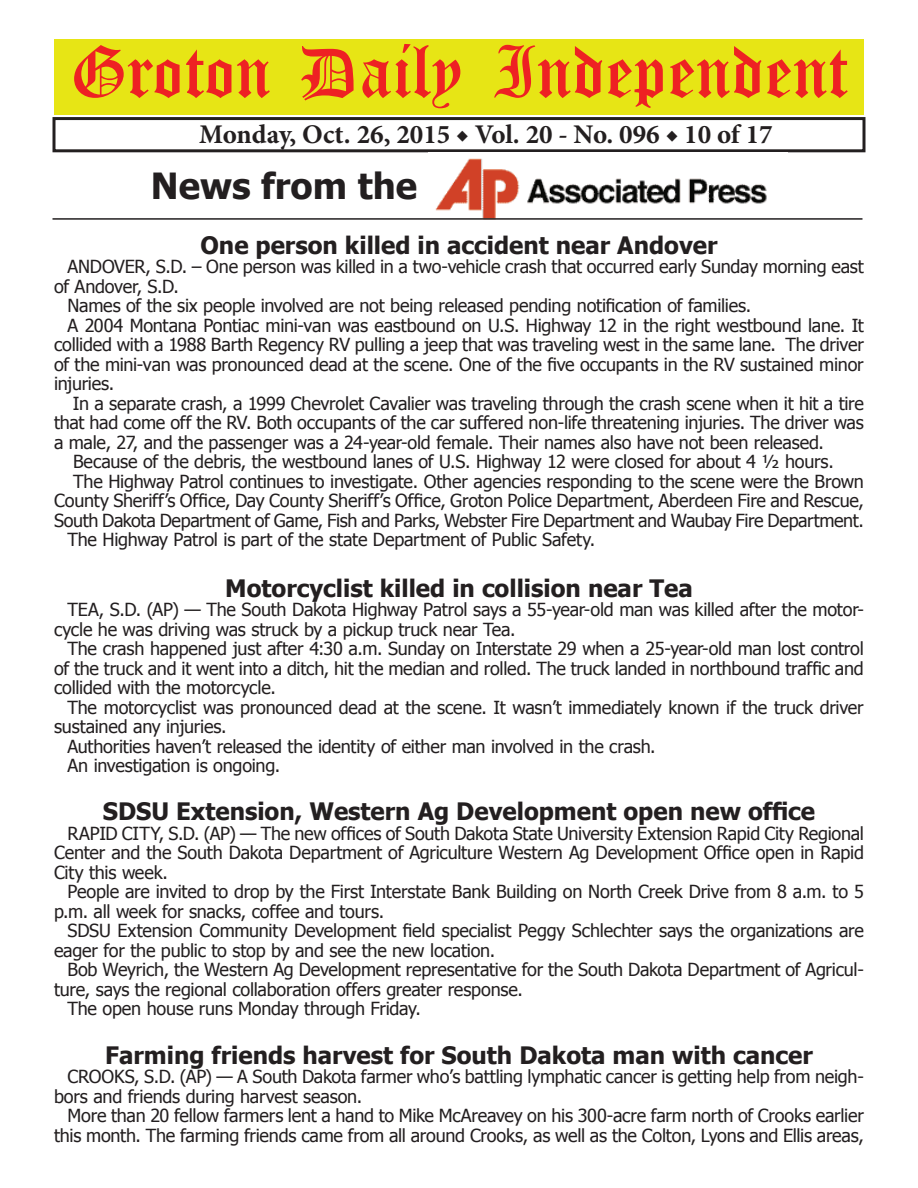
<style>
.page{position:relative;width:918px;height:1188px;background:#fff}
.page>*{position:absolute;margin:0;border:0;box-sizing:border-box;transform-origin:0 0}
.t1{font:54px "Old English Five";color:#ee2123}
.t2{font:700 36px "Tahoma";color:#231f20}
.t3{font:700 27px "Minion Pro";color:#231f20}
.t4{font:700 24px "Tahoma";color:#231f20}
.t5{font:18px/19.5px "Tahoma";letter-spacing:-.01em;color:#231f20}
</style>
<div class="page">
<div style="left:52px;top:117px;width:814px;height:35px;border:3px solid #231f20"></div>
<div style="left:54px;top:40px;width:810px;height:75px;background:#e7e515"></div>
<img style="left:435px;top:158px;width:332px;height:60px">
<hr style="left:52px;top:218px;width:810px;height:2px;background:#231f20">
<h1 class="t1" style="left:70px;top:47px;width:779px">Groton Daily Independent</h1>
<h3 class="t3" style="left:199px;top:116px;width:575px">Monday, Oct. 26, 2015 ◆ Vol. 20 - No. 096 ◆ 10 of 17</h3>
<h2 class="t2" style="left:151px;top:161px;width:268px">News from the</h2>
<h3 class="t4" style="left:201px;top:228px;width:519px">One person killed in accident near Andover</h3>
<p class="t5" style="left:68px;top:256px;width:798px">ANDOVER, S.D. – One person was killed in a two-vehicle crash that occurred early Sunday morning east</p>
<p class="t5" style="left:54px;top:276px;width:126px">of Andover, S.D.</p>
<p class="t5" style="left:68px;top:295px;width:685px">Names of the six people involved are not being released pending notification of families.</p>
<p class="t5" style="left:68px;top:315px;width:798px">A 2004 Montana Pontiac mini-van was eastbound on U.S. Highway 12 in the right westbound lane. It</p>
<p class="t5" style="left:54px;top:334px;width:811px">collided with a 1988 Barth Regency RV pulling a jeep that was traveling west in the same lane. The driver</p>
<p class="t5" style="left:54px;top:354px;width:811px">of the mini-van was pronounced dead at the scene. One of the five occupants in the RV sustained minor</p>
<p class="t5" style="left:54px;top:373px;width:62px">injuries.</p>
<p class="t5" style="left:73px;top:393px;width:793px">In a separate crash, a 1999 Chevrolet Cavalier was traveling through the crash scene when it hit a tire</p>
<p class="t5" style="left:54px;top:412px;width:811px">that had come off the RV. Both occupants of the car suffered non-life threatening injuries. The driver was</p>
<p class="t5" style="left:54px;top:432px;width:772px">a male, 27, and the passenger was a 24-year-old female. Their names also have not been released.</p>
<p class="t5" style="left:73px;top:451px;width:762px">Because of the debris, the westbound lanes of U.S. Highway 12 were closed for about 4 ½ hours.</p>
<p class="t5" style="left:73px;top:471px;width:792px">The Highway Patrol continues to investigate. Other agencies responding to the scene were the Brown</p>
<p class="t5" style="left:54px;top:490px;width:812px">County Sheriff’s Office, Day County Sheriff’s Office, Groton Police Department, Aberdeen Fire and Rescue,</p>
<p class="t5" style="left:54px;top:510px;width:811px">South Dakota Department of Game, Fish and Parks, Webster Fire Department and Waubay Fire Department.</p>
<p class="t5" style="left:68px;top:529px;width:529px">The Highway Patrol is part of the state Department of Public Safety.</p>
<h3 class="t4" style="left:225px;top:571px;width:469px">Motorcyclist killed in collision near Tea</h3>
<p class="t5" style="left:54px;top:599px;width:812px;text-indent:14px">TEA, S.D. (AP) — The South Dakota Highway Patrol says a 55-year-old man was killed after the motor&shy;cycle he was driving was struck by a pickup truck near Tea.</p>
<p class="t5" style="left:54px;top:638px;width:811px;text-align:justify;text-indent:14px">The crash happened just after 4:30 a.m. Sunday on Interstate 29 when a 25-year-old man lost control of the truck and it went into a ditch, hit the median and rolled. The truck landed in northbound traffic and collided with the motorcycle.</p>
<p class="t5" style="left:68px;top:697px;width:798px">The motorcyclist was pronounced dead at the scene. It wasn’t immediately known if the truck driver</p>
<p class="t5" style="left:54px;top:716px;width:174px">sustained any injuries.</p>
<p class="t5" style="left:68px;top:736px;width:590px">Authorities haven’t released the identity of either man involved in the crash.</p>
<p class="t5" style="left:68px;top:755px;width:214px">An investigation is ongoing.</p>
<h3 class="t4" style="left:103px;top:795px;width:714px">SDSU Extension, Western Ag Development open new office</h3>
<p class="t5" style="left:54px;top:823px;width:812px;text-align:justify;text-indent:14px">RAPID CITY, S.D. (AP) — The new offices of South Dakota State University Extension Rapid City Regional Center and the South Dakota Department of Agriculture Western Ag Development Office open in Rapid City this week.</p>
<p class="t5" style="left:54px;top:881px;width:811px;text-indent:14px">People are invited to drop by the First Interstate Bank Building on North Creek Drive from 8 a.m. to 5 p.m. all week for snacks, coffee and tours.</p>
<p class="t5" style="left:54px;top:920px;width:811px;text-indent:14px">SDSU Extension Community Development field specialist Peggy Schlechter says the organizations are eager for the public to stop by and see the new location.</p>
<p class="t5" style="left:68px;top:959px;width:798px">Bob Weyrich, the Western Ag Development representative for the South Dakota Department of Agricul-</p>
<p class="t5" style="left:54px;top:979px;width:471px">ture, says the regional collaboration offers greater response.</p>
<p class="t5" style="left:68px;top:998px;width:355px">The open house runs Monday through Friday.</p>
<h3 class="t4" style="left:105px;top:1038px;width:709px">Farming friends harvest for South Dakota man with cancer</h3>
<p class="t5" style="left:54px;top:1066px;width:812px;text-indent:14px">CROOKS, S.D. (AP) — A South Dakota farmer who’s battling lymphatic cancer is getting help from neigh&shy;bors and friends during harvest season.</p>
<p class="t5" style="left:54px;top:1105px;width:811px;text-align:right">More than 20 fellow farmers lent a hand to Mike McAreavey on his 300-acre farm north of Crooks earlier this month. The farming friends came from all around Crooks, as well as the Colton, Lyons and Ellis areas,</p>
</div>
